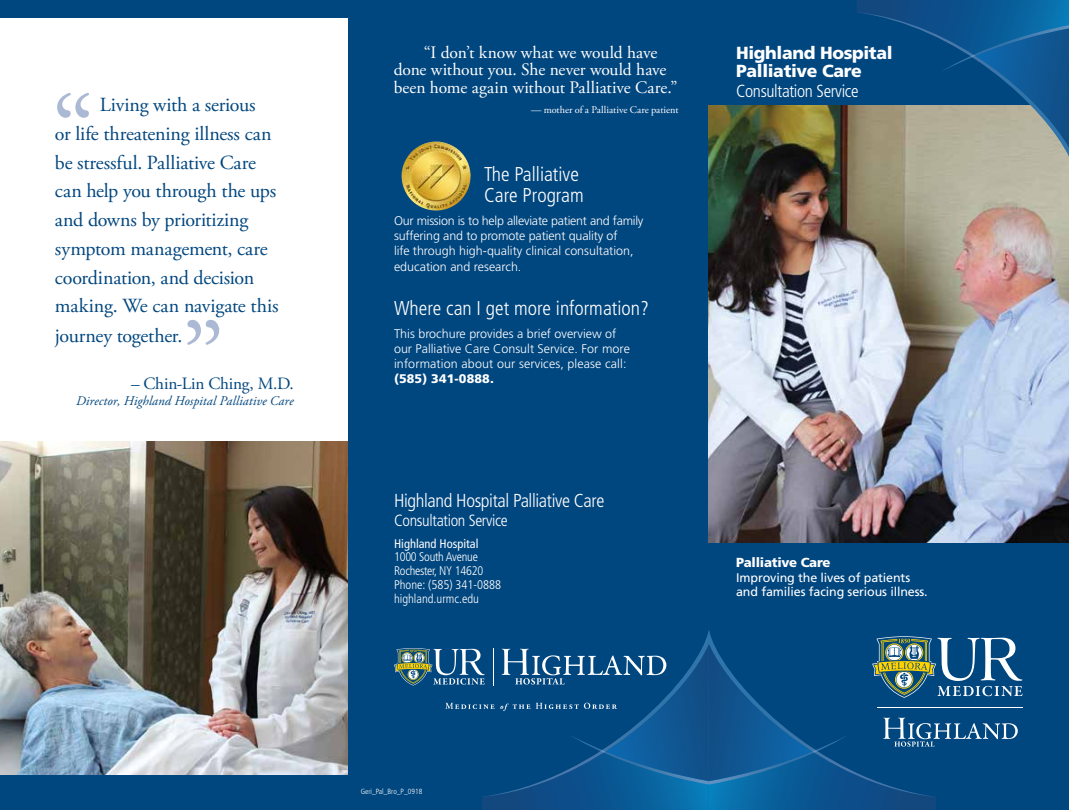
<style>
.page{position:relative;width:1069px;height:810px;background:#fff}
.page>*{position:absolute;margin:0;border:0;box-sizing:border-box;transform-origin:0 0}
.t1{font:20px/28.9px "Adobe Garamond Pro";letter-spacing:-.01em;color:#00467f}
.t2{font:300 condensed 20px/21.2px "Frutiger LT Pro";color:#fff}
.t3{font:300 condensed 18.75px "Frutiger LT Pro";letter-spacing:-.02em;color:#fff}
.t4{font:17.5px/17.9px "Adobe Garamond Pro";letter-spacing:-.01em;color:#fff}
.t5{font:900 17.5px/18.8px "Frutiger";letter-spacing:-.02em;color:#fff}
.t6{font:300 condensed 17.5px "Frutiger LT Pro";letter-spacing:-.02em;color:#fff}
.t7{font:17.25px "Adobe Garamond Pro";letter-spacing:-.01em;color:#00467f}
.t8{font:300 condensed 16.25px "Frutiger LT Pro";letter-spacing:-.02em;color:#fff}
.t9{font:italic 13.25px "Adobe Garamond Pro";letter-spacing:.005em;color:#00467f}
.t10{font:900 13.12px "Frutiger";letter-spacing:-.02em;color:#fff}
.t11{font:300 12.5px/15px "Frutiger";color:#fff}
.t12{font:300 condensed 12.5px/13.8px "Frutiger LT Pro";letter-spacing:-.02em;color:#fff}
.t13{font:12.5px/13.8px "Frutiger";letter-spacing:-.01em;color:#fff}
.t14{font:condensed 12.5px "Frutiger LT Pro";color:#fff}
.t15{font:900 12.5px "Frutiger";letter-spacing:.01em;color:#fff}
.t16{font:10.25px "Adobe Garamond Pro";letter-spacing:-.005em;color:#fff}
.t17{font:300 condensed 7.5px "Frutiger LT Pro";color:#fff}
</style>
<div class="page">
<img style="left:0;top:441px;width:349px;height:335px">
<div style="left:0;top:776px;width:1069px;height:34px;background:#00467f"></div>
<div style="left:349px;top:0;width:720px;height:810px;background:#00467f"></div>
<svg style="left:482px;top:797px;width:227px;height:13px"></svg>
<svg style="left:483px;top:630px;width:226px;height:167px"></svg>
<svg style="left:709px;top:797px;width:227px;height:13px"></svg>
<svg style="left:709px;top:631px;width:226px;height:166px"></svg>
<svg style="left:883px;top:718px;width:135px;height:29px"></svg>
<hr style="left:877px;top:707px;width:145px;height:1px;background:#fff">
<svg style="left:872px;top:636px;width:150px;height:62px"></svg>
<svg style="left:394px;top:643px;width:454px;height:142px"></svg>
<img style="left:709px;top:105px;width:360px;height:438px">
<svg style="left:854px;top:0;width:215px;height:156px"></svg>
<img style="left:401px;top:142px;width:70px;height:69px">
<div style="left:0;top:0;width:686px;height:17px;background:#00467f"></div>
<svg style="left:57px;top:93px;width:32px;height:25px"></svg>
<svg style="left:187px;top:320px;width:32px;height:25px"></svg>
<h3 class="t4" style="left:394px;top:44px;width:285px;text-indent:30px">“I don’t know what we would have done without you. She never would have been home again without Palliative Care.”</h3>
<h1 class="t1" style="left:100px;top:91px;width:157px">Living with a serious</h1>
<p class="t16" style="left:531px;top:104px;width:149px">— mother of a Palliative Care patient</p>
<h1 class="t1" style="left:55px;top:120px;width:225px">or life threatening illness can be stressful. Palliative Care can help you through the ups and downs by prioritizing symptom management, care coordination, and decision making. We can navigate this journey together.</h1>
<h3 class="t7" style="left:131px;top:373px;width:164px">– Chin-Lin Ching, M.D.</h3>
<p class="t9" style="left:76px;top:393px;width:219px">Director, Highland Hospital Palliative Care</p>
<h1 class="t2" style="left:484px;top:163px;width:101px">The Palliative<br>Care Program</h1>
<p class="t11" style="left:394px;top:213px;width:251px">Our mission is to help alleviate patient and family suffering and to promote patient quality of<br>life through high-quality clinical consultation,</p>
<p class="t11" style="left:394px;top:259px;width:129px">education and research.</p>
<h1 class="t2" style="left:394px;top:297px;width:256px">Where can I get more information?</h1>
<p class="t11" style="left:394px;top:326px;width:237px">This brochure provides a brief overview of our Palliative Care Consult Service. For more information about our services, please call:</p>
<p class="t15" style="left:394px;top:371px;width:101px">(585) 341-0888.</p>
<h2 class="t3" style="left:394px;top:490px;width:212px">Highland Hospital Palliative Care</h2>
<h3 class="t8" style="left:394px;top:511px;width:115px">Consultation Service</h3>
<p class="t14" style="left:394px;top:536px;width:86px">Highland Hospital</p>
<p class="t12" style="left:394px;top:550px;width:109px">1000 South Avenue<br>Rochester, NY 14620<br>Phone: (585) 341-0888 highland.urmc.edu</p>
<h3 class="t5" style="left:736px;top:43px;width:158px">Highland Hospital<br>Palliative Care</h3>
<h3 class="t6" style="left:736px;top:81px;width:124px">Consultation Service</h3>
<p class="t10" style="left:736px;top:555px;width:96px">Palliative Care</p>
<p class="t13" style="left:736px;top:571px;width:193px">Improving the lives of patients and families facing serious illness.</p>
<p class="t17" style="left:361px;top:787px;width:63px">Geri_Pal_Bro_P_0918</p>
</div>
